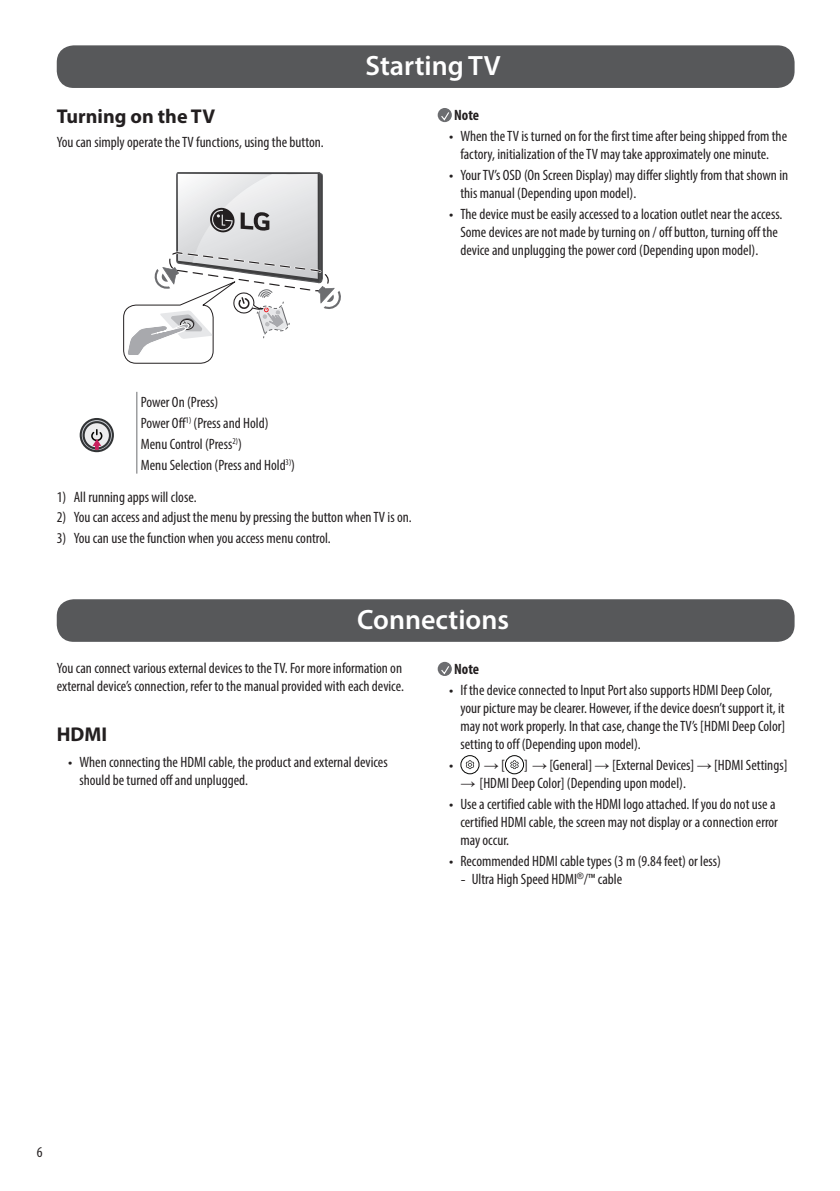
<style>
.page{position:relative;width:840px;height:1191px;background:#fff}
.page>*{position:absolute;margin:0;border:0;box-sizing:border-box;transform-origin:0 0}
.t1{font:600 28px "Myriad Pro";color:#fff}
.t2{font:700 20px "Myriad Pro";color:#231f20}
.t3{font:condensed 15px/18px "Myriad Pro";color:#231f20}
.t4{font:700 condensed 15px "Myriad Pro";letter-spacing:-.005em;color:#231f20}
.t5{font:15px "LG Smart";color:#231f20}
.s1{font-family:"LG Smart";font-stretch:normal}
.s2{font-family:"Arial"}
.s3{font-family:"Myriad Pro";font-stretch:condensed}
.s4{font-family:"Arial";font-stretch:normal}
</style>
<div class="page">
<div style="left:57px;top:45px;width:737px;height:43px;background:#57585a;border-radius:17px"></div>
<svg style="left:123px;top:172px;width:218px;height:192px"></svg>
<hr style="left:136px;top:392px;width:1px;height:81px;background:#6c6d70">
<svg style="left:81px;top:419px;width:32px;height:32px"></svg>
<div style="left:80px;top:418px;width:34px;height:34px;border:2px solid #323436;border-radius:50%"></div>
<svg style="left:84px;top:422px;width:26px;height:26px"></svg>
<div style="left:83px;top:421px;width:28px;height:28px;border:2px solid #323436;border-radius:50%"></div>
<svg style="left:90px;top:430px;width:13px;height:20px"></svg>
<svg style="left:437px;top:108px;width:14px;height:14px"></svg>
<svg style="left:439px;top:111px;width:11px;height:11px"></svg>
<div style="left:57px;top:599px;width:737px;height:43px;background:#57585a;border-radius:17px"></div>
<svg style="left:437px;top:662px;width:14px;height:14px"></svg>
<svg style="left:439px;top:664px;width:11px;height:11px"></svg>
<div style="left:460px;top:755px;width:19px;height:19px;border:1px solid #050604;border-radius:50%"></div>
<svg style="left:465px;top:760px;width:9px;height:9px"></svg>
<div style="left:504px;top:755px;width:20px;height:19px;border:1px solid #050604;border-radius:50%"></div>
<svg style="left:510px;top:760px;width:8px;height:9px"></svg>
<p class="t2" style="left:57px;top:103px;width:160px">Turning on the TV</p>
<p class="t3" style="left:57px;top:132px;width:268px">You can simply operate the TV functions, using the button.</p>
<p class="t1" style="left:365px;top:48px;width:137px">Starting TV</p>
<p class="t4" style="left:454px;top:106px;width:26px">Note</p>
<p class="t3" style="left:449px;top:127px;width:339px;text-align:center"><span class="s1">•</span> When the TV is turned on for the first time after being shipped from the factory, initialization of the TV may take approximately one minute.</p>
<p class="t3" style="left:460px;top:166px;width:329px;text-indent:-11px"><span class="s1">•</span> Your TV’s OSD (On Screen Display) may differ slightly from that shown in this manual (Depending upon model).</p>
<p class="t3" style="left:460px;top:205px;width:323px;text-indent:-11px"><span class="s1">•</span> The device must be easily accessed to a location outlet near the access.<br>Some devices are not made by turning on / off button, turning off the device and unplugging the power cord (Depending upon model).</p>
<p class="t3" style="left:141px;top:391px;width:156px;line-height:20.8px">Power On (Press)<br>Power Off<sup>1)</sup> (Press and Hold)<br>Menu Control (Press<sup>2)</sup>)<br>Menu Selection (Press and Hold<sup>3)</sup>)</p>
<p class="t3" style="left:57px;top:487px;width:141px">1) All running apps will close.</p>
<p class="t3" style="left:57px;top:508px;width:356px">2) You can access and adjust the menu by pressing the button when TV is on.</p>
<p class="t3" style="left:57px;top:529px;width:275px">3) You can use the function when you access menu control.</p>
<p class="t1" style="left:357px;top:601px;width:153px">Connections</p>
<p class="t3" style="left:57px;top:659px;width:348px">You can connect various external devices to the TV. For more information on external device’s connection, refer to the manual provided with each device.</p>
<p class="t2" style="left:57px;top:721px;width:52px">HDMI</p>
<p class="t3" style="left:79px;top:753px;width:309px;text-indent:-11px"><span class="s1">•</span> When connecting the HDMI cable, the product and external devices should be turned off and unplugged.</p>
<p class="t4" style="left:454px;top:660px;width:26px">Note</p>
<p class="t3" style="left:460px;top:681px;width:326px;text-indent:-11px"><span class="s1">•</span> If the device connected to Input Port also supports HDMI Deep Color, your picture may be clearer. However, if the device doesn’t support it, it may not work properly. In that case, change the TV’s [HDMI Deep Color] setting to off (Depending upon model).</p>
<p class="t5" style="left:449px;top:755px;width:57px">• <span class="s2">→</span> <span class="s3">[</span></p>
<p class="t3" style="left:524px;top:756px;width:265px">] <span class="s4">→</span> [General] <span class="s4">→</span> [External Devices] <span class="s4">→</span> [HDMI Settings]</p>
<p class="t3" style="left:460px;top:774px;width:227px"><span class="s4">→</span> [HDMI Deep Color] (Depending upon model).</p>
<p class="t3" style="left:460px;top:794px;width:319px;text-indent:-11px"><span class="s1">•</span> Use a certified cable with the HDMI logo attached. If you do not use a certified HDMI cable, the screen may not display or a connection error may occur.</p>
<p class="t3" style="left:449px;top:851px;width:273px"><span class="s1">•</span> Recommended HDMI cable types (3 m (9.84 feet) or less)</p>
<p class="t3" style="left:460px;top:869px;width:163px"><span class="s1">-</span> Ultra High Speed HDMI<sup>®</sup>/™ cable</p>
<p class="t3" style="left:37px;top:1142px;width:7px">6</p>
</div>
